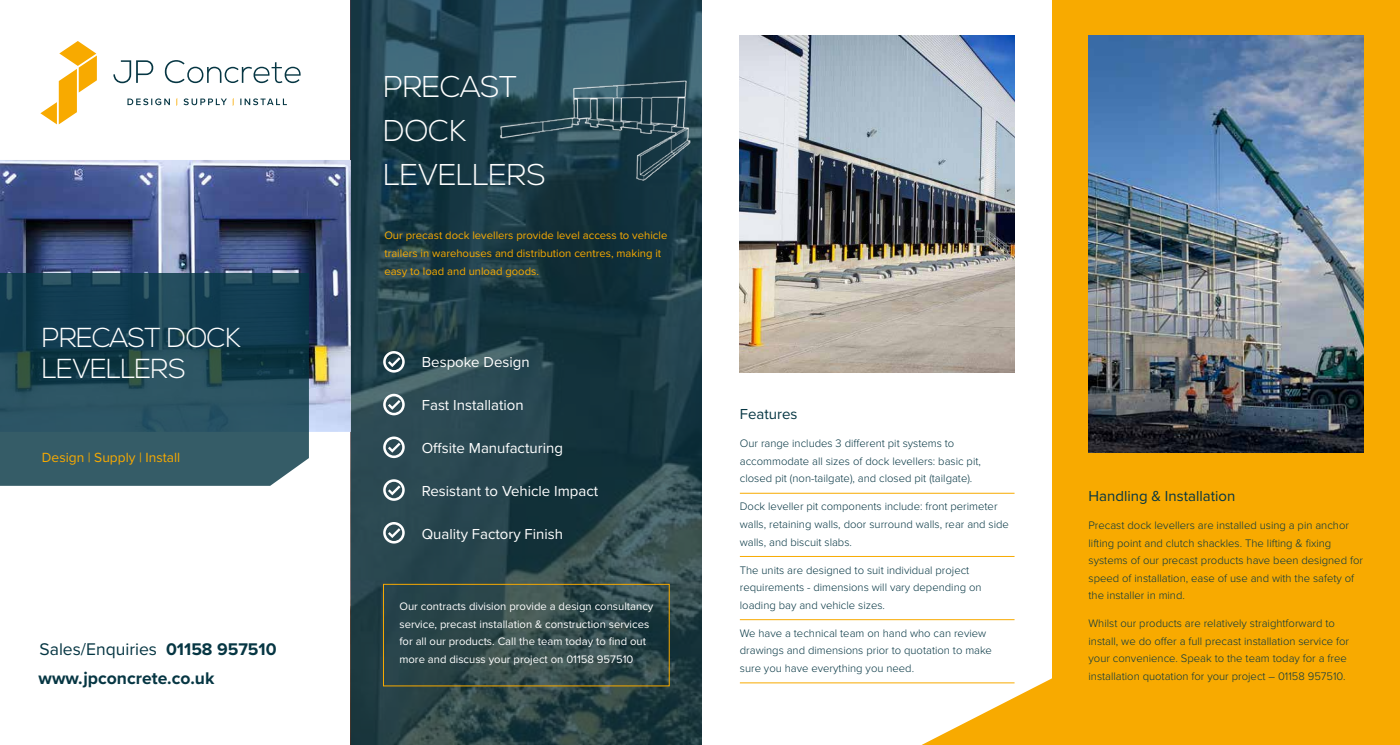
<style>
.page{position:relative;width:1400px;height:745px;background:#fff}
.page>*{position:absolute;margin:0;border:0;box-sizing:border-box;transform-origin:0 0}
.t1{font:300 30px/43.9px "Nexa";letter-spacing:-.01em;color:#fff}
.t2{font:300 27.38px/30.4px "Nexa";letter-spacing:-.03em;color:#fff}
.t3{font:700 17.5px/28.5px "Proxima Nova";color:#063643}
.t4{font:15px "Proxima Nova";color:#fff}
.t5{font:15px "Proxima Nova";color:#063643}
.t6{font:13.75px "Proxima Nova";color:#f8aa00}
.t7{font:300 11.25px/17.5px "Proxima Nova";color:#063643}
.t8{font:11.25px/17.5px "Proxima Nova";color:#fff}
.t9{font:11.25px/17.5px "Proxima Nova";color:#f8aa00}
.s1{font-weight:400}
</style>
<div class="page">
<img style="left:740px;top:35px;width:274px;height:337px">
<svg style="left:351px;top:0;width:350px;height:744px;background:#234149"></svg>
<div style="left:1052px;top:0;width:348px;height:744px;background:#f8aa00"></div>
<hr style="left:740px;top:492px;width:274px;height:1px;background:#f8aa00">
<hr style="left:740px;top:555px;width:274px;height:1px;background:#f8aa00">
<hr style="left:740px;top:619px;width:274px;height:1px;background:#f8aa00">
<hr style="left:740px;top:682px;width:274px;height:1px;background:#f8aa00">
<img style="left:1089px;top:35px;width:274px;height:417px">
<svg style="left:921px;top:678px;width:131px;height:66px"></svg>
<div style="left:383px;top:583px;width:286px;height:102px;border:1px solid #f8aa00"></div>
<svg style="left:383px;top:351px;width:22px;height:21px"></svg>
<svg style="left:383px;top:393px;width:22px;height:22px"></svg>
<svg style="left:383px;top:436px;width:22px;height:22px"></svg>
<svg style="left:383px;top:479px;width:22px;height:21px"></svg>
<svg style="left:383px;top:521px;width:22px;height:22px"></svg>
<img style="left:496px;top:24px;width:197px;height:197px">
<img style="left:0;top:160px;width:351px;height:271px">
<svg style="left:0;top:273px;width:309px;height:212px;background:#244c5b"></svg>
<svg style="left:113px;top:60px;width:188px;height:23px"></svg>
<svg style="left:40px;top:41px;width:57px;height:83px"></svg>
<svg style="left:127px;top:98px;width:160px;height:8px"></svg>
<h2 class="t2" style="left:42px;top:323px;width:200px">PRECAST DOCK<br>LEVELLERS</h2>
<p class="t6" style="left:42px;top:447px;width:140px">Design | Supply | Install</p>
<h3 class="t3" style="left:39px;top:634px;width:239px"><span class="s1">Sales/Enquiries</span> 01158 957510 www.jpconcrete.co.uk</h3>
<h1 class="t1" style="left:383px;top:66px;width:164px">PRECAST<br>DOCK<br>LEVELLERS</h1>
<p class="t9" style="left:384px;top:226px;width:284px">Our precast dock levellers provide level access to vehicle trailers in warehouses and distribution centres, making it easy to load and unload goods.</p>
<h3 class="t4" style="left:422px;top:351px;width:109px">Bespoke Design</h3>
<h3 class="t4" style="left:422px;top:394px;width:103px">Fast Installation</h3>
<h3 class="t4" style="left:422px;top:436px;width:143px">Offsite Manufacturing</h3>
<h3 class="t4" style="left:422px;top:479px;width:178px">Resistant to Vehicle Impact</h3>
<h3 class="t4" style="left:422px;top:522px;width:143px">Quality Factory Finish</h3>
<p class="t8" style="left:399px;top:597px;width:255px">Our contracts division provide a design consultancy service, precast installation &amp; construction services for all our products. Call the team today to find out more and discuss your project on 01158 957510</p>
<h3 class="t5" style="left:740px;top:402px;width:59px">Features</h3>
<p class="t7" style="left:740px;top:434px;width:243px">Our range includes 3 different pit systems to accommodate all sizes of dock levellers: basic pit, closed pit (non-tailgate), and closed pit (tailgate).</p>
<p class="t7" style="left:740px;top:497px;width:271px">Dock leveller pit components include: front perimeter walls, retaining walls, door surround walls, rear and side walls, and biscuit slabs.</p>
<p class="t7" style="left:740px;top:560px;width:243px">The units are designed to suit individual project requirements - dimensions will vary depending on loading bay and vehicle sizes.</p>
<p class="t7" style="left:740px;top:623px;width:253px">We have a technical team on hand who can review drawings and dimensions prior to quotation to make sure you have everything you need.</p>
<h3 class="t5" style="left:1088px;top:484px;width:148px">Handling &amp; Installation</h3>
<p class="t7" style="left:1088px;top:515px;width:276px">Precast dock levellers are installed using a pin anchor lifting point and clutch shackles. The lifting &amp; fixing systems of our precast products have been designed for speed of installation, ease of use and with the safety of the installer in mind.</p>
<p class="t7" style="left:1088px;top:613px;width:262px">Whilst our products are relatively straightforward to install, we do offer a full precast installation service for your convenience. Speak to the team today for a free installation quotation for your project – 01158 957510.</p>
</div>
